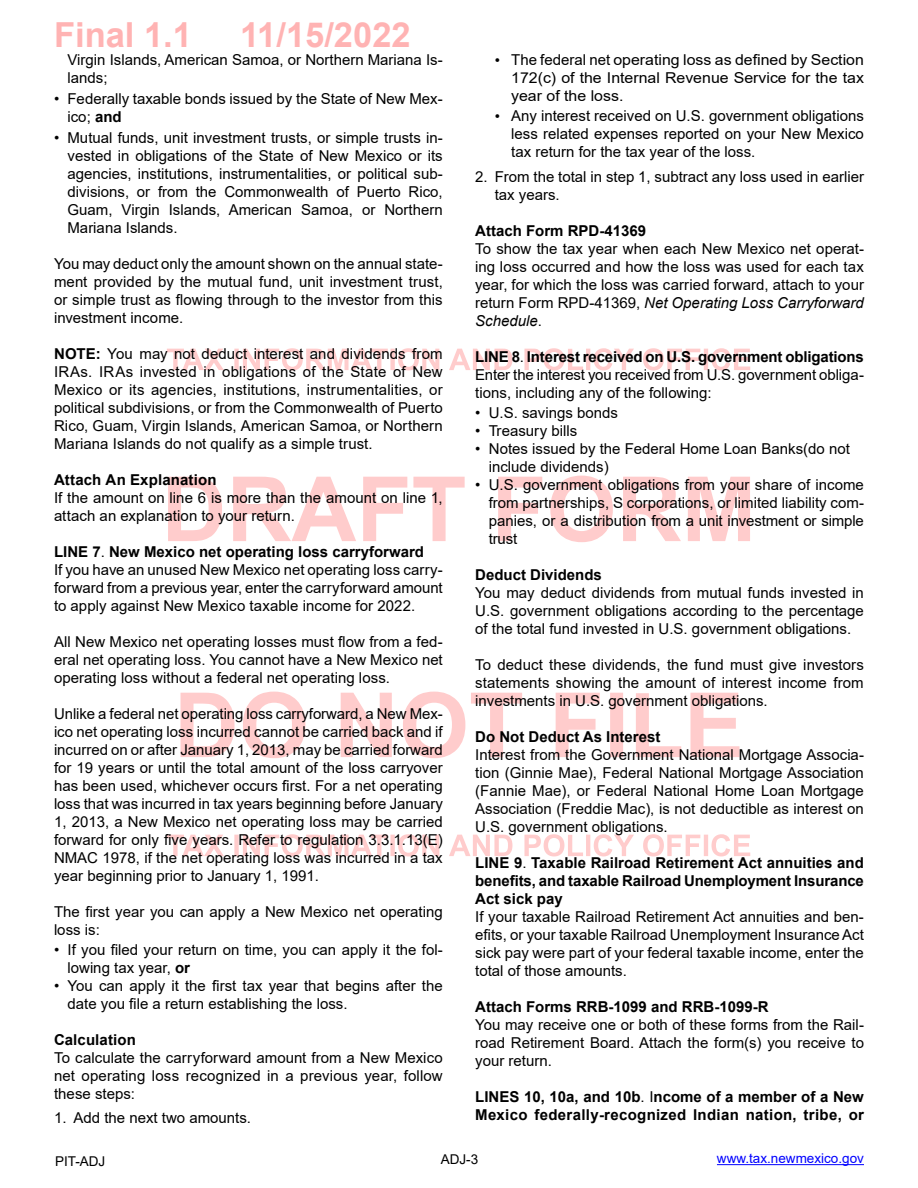
<style>
.page{position:relative;width:918px;height:1188px;background:#fff}
.page>*{position:absolute;margin:0;border:0;box-sizing:border-box;transform-origin:0 0}
.t1{font:700 34.5px "Arial";color:#ffb3b3}
.t2{font:15px/18px "Arial";color:#000;text-align:justify}
.t3{font:700 15px/18px "Arial";color:#000;text-align:justify}
.t4{font:700 15px/18px "Arial";letter-spacing:.02em;color:#000}
.t5{font:13.5px "Arial";color:#00f}
.t6{font:13.5px "Arial";color:#000}
.s1{font-weight:700}
.s2{font-family:"Times New Roman"}
.s3{font-style:italic}
.s4{font-weight:400}
</style>
<div class="page">
<svg style="left:167px;top:834px;width:583px;height:22px"></svg>
<svg style="left:181px;top:692px;width:559px;height:66px"></svg>
<svg style="left:168px;top:476px;width:582px;height:66px"></svg>
<svg style="left:167px;top:348px;width:583px;height:22px"></svg>
<hr style="left:717px;top:1164px;width:147px;height:1px;background:#00f">
<h1 class="t1" style="left:54px;top:11px;width:140px">Final 1.1</h1>
<h1 class="t1" style="left:240px;top:11px;width:172px">11/15/2022</h1>
<p class="t2" style="left:68px;top:51px;width:377px">Virgin Islands, American Samoa, or Northern Mariana Is&shy;lands;</p>
<p class="t2" style="left:68px;top:90px;width:377px;text-indent:-14px">• Federally taxable bonds issued by the State of New Mex&shy;ico; <span class="s1">and</span></p>
<p class="t2" style="left:68px;top:129px;width:377px;text-indent:-14px">• Mutual funds, unit investment trusts, or simple trusts in&shy;vested in obligations of the State of New Mexico or its agencies, institutions, instrumentalities, or political sub&shy;divisions, or from the Commonwealth of Puerto Rico, Guam, Virgin Islands, American Samoa, or Northern Mariana Islands.</p>
<p class="t2" style="left:54px;top:255px;width:390px">You may deduct only the amount shown on the annual state&shy;ment provided by the mutual fund, unit investment trust, or simple trust as flowing through to the investor from this investment income.</p>
<p class="t2" style="left:54px;top:345px;width:390px"><span class="s1">NOTE:</span> You may not deduct interest and dividends from IRAs. IRAs invested in obligations of the State of New Mexico or its agencies, institutions, instrumentalities, or political subdivisions, or from the Commonwealth of Puerto Rico, Guam, Virgin Islands, American Samoa, or Northern Mariana Islands do not qualify as a simple trust.</p>
<p class="t3" style="left:54px;top:471px;width:164px">Attach An Explanation</p>
<p class="t2" style="left:54px;top:489px;width:390px">If the amount on line 6 is more than the amount on line 1, attach an explanation to your return.</p>
<p class="t2" style="left:54px;top:543px;width:390px;text-align:left"><span class="s1">LINE 7</span>. <span class="s1">New Mexico net operating loss carryforward<br></span>If you have an unused New Mexico net operating loss carry&shy;forward from a previous year, enter the carryforward amount to apply against New Mexico taxable income for 2022.</p>
<p class="t2" style="left:54px;top:633px;width:390px">All New Mexico net operating losses must flow from a fed&shy;eral net operating loss. You cannot have a New Mexico net operating loss without a federal net operating loss.</p>
<p class="t2" style="left:54px;top:705px;width:390px">Unlike a federal net operating loss carryforward, a New Mex&shy;ico net operating loss incurred cannot be carried back and if incurred on or after January 1, 2013, may be carried forward for 19 years or until the total amount of the loss carryover has been used, whichever occurs first. For a net operating loss that was incurred in tax years beginning before January 1, 2013, a New Mexico net operating loss may be carried forward for only five years. Refer to regulation 3.3.1.13(E)<br>NMAC 1978, if the net operating loss was incurred in a tax year beginning prior to January 1, 1991.</p>
<p class="t2" style="left:54px;top:903px;width:390px">The first year you can apply a New Mexico net operating loss is:</p>
<p class="t2" style="left:68px;top:941px;width:377px;text-indent:-14px">• If you filed your return on time, you can apply it the fol&shy;lowing tax year, <span class="s1">or</span></p>
<p class="t2" style="left:68px;top:977px;width:377px;text-indent:-14px">• You can apply it the first tax year that begins after the date you file a return establishing the loss.</p>
<p class="t3" style="left:54px;top:1031px;width:83px">Calculation</p>
<p class="t2" style="left:54px;top:1049px;width:390px">To calculate the carryforward amount from a New Mexico net operating loss recognized in a previous year, follow these steps:</p>
<p class="t2" style="left:54px;top:1109px;width:199px">1. Add the next two amounts.</p>
<p class="t2" style="left:511px;top:51px;width:354px;text-indent:-16px"><span class="s2">•</span> The federal net operating loss as defined by Section 172(c) of the Internal Revenue Service for the tax year of the loss.</p>
<p class="t2" style="left:511px;top:107px;width:354px;text-indent:-16px"><span class="s2">•</span> Any interest received on U.S. government obligations less related expenses reported on your New Mexico tax return for the tax year of the loss.</p>
<p class="t2" style="left:495px;top:168px;width:371px;text-indent:-20px">2. From the total in step 1, subtract any loss used in earlier tax years.</p>
<p class="t3" style="left:475px;top:222px;width:172px">Attach Form RPD-41369</p>
<p class="t2" style="left:475px;top:240px;width:390px">To show the tax year when each New Mexico net operat&shy;ing loss occurred and how the loss was used for each tax year, for which the loss was carried forward, attach to your return Form RPD-41369, <span class="s3">Net Operating Loss Carryforward Schedule</span>.</p>
<p class="t2" style="left:475px;top:348px;width:390px"><span class="s1">LINE 8</span>. <span class="s1">Interest received on U.S. government obligations </span>Enter the interest you received from U.S. government obliga&shy;tions, including any of the following:</p>
<p class="t2" style="left:475px;top:404px;width:144px">• U.S. savings bonds</p>
<p class="t2" style="left:475px;top:422px;width:104px">• Treasury bills</p>
<p class="t2" style="left:489px;top:440px;width:363px;text-indent:-14px">• Notes issued by the Federal Home Loan Banks(do not include dividends)</p>
<p class="t2" style="left:489px;top:476px;width:377px;text-indent:-14px">• U.S. government obligations from your share of income from partnerships, S corporations, or limited liability com&shy;panies, or a distribution from a unit investment or simple trust</p>
<p class="t3" style="left:475px;top:566px;width:128px">Deduct Dividends</p>
<p class="t2" style="left:475px;top:584px;width:390px">You may deduct dividends from mutual funds invested in U.S. government obligations according to the percentage of the total fund invested in U.S. government obligations.</p>
<p class="t2" style="left:475px;top:656px;width:390px">To deduct these dividends, the fund must give investors statements showing the amount of interest income from investments in U.S. government obligations.</p>
<p class="t3" style="left:475px;top:728px;width:187px">Do Not Deduct As Interest</p>
<p class="t2" style="left:475px;top:746px;width:390px">Interest from the Government National Mortgage Associa&shy;tion (Ginnie Mae), Federal National Mortgage Association (Fannie Mae), or Federal National Home Loan Mortgage Association (Freddie Mac), is not deductible as interest on U.S. government obligations.</p>
<p class="t3" style="left:475px;top:854px;width:390px">LINE 9<span class="s4">.</span> Taxable Railroad Retirement Act annuities and benefits, and taxable Railroad Unemployment Insurance Act sick pay</p>
<p class="t2" style="left:475px;top:908px;width:390px">If your taxable Railroad Retirement Act annuities and ben&shy;efits, or your taxable Railroad Unemployment Insurance Act sick pay were part of your federal taxable income, enter the total of those amounts.</p>
<p class="t3" style="left:475px;top:998px;width:295px">Attach Forms RRB-1099 and RRB-1099-R</p>
<p class="t2" style="left:475px;top:1016px;width:390px">You may receive one or both of these forms from the Rail&shy;road Retirement Board. Attach the form(s) you receive to your return.</p>
<p class="t4" style="left:475px;top:1088px;width:390px">LINES 10, 10a, and 10b<span class="s4">. I</span>ncome of a member of a New<br>Mexico federally-recognized Indian nation, tribe, or</p>
<p class="t6" style="left:55px;top:1152px;width:52px">PIT-ADJ</p>
<p class="t6" style="left:441px;top:1150px;width:39px">ADJ-3</p>
<p class="t5" style="left:717px;top:1149px;width:149px">www.tax.newmexico.gov</p>
</div>
